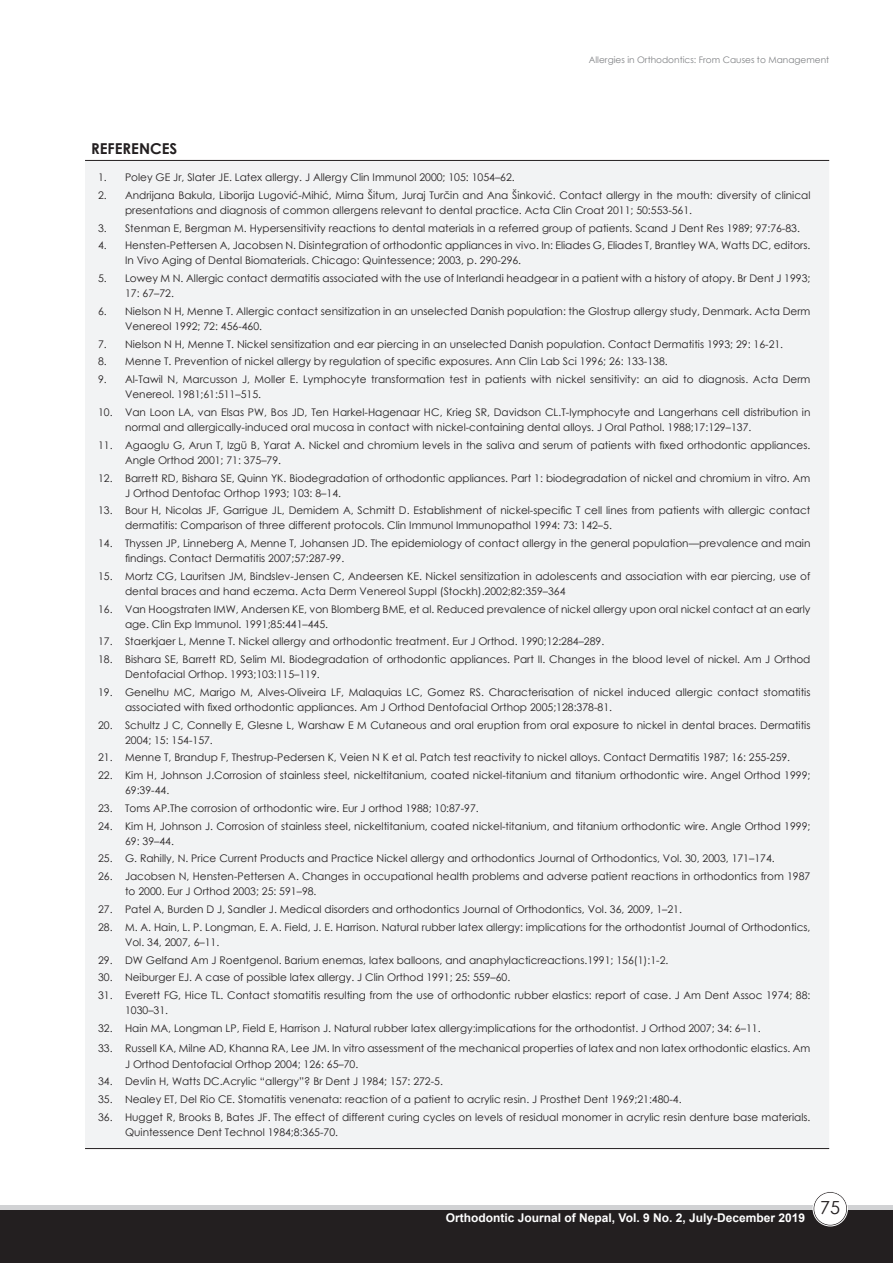
<style>
.page{position:relative;width:893px;height:1263px;background:#fff}
.page>*{position:absolute;margin:0;border:0;box-sizing:border-box;transform-origin:0 0}
.t1{font:18px "Century Gothic";color:#231f20}
.t2{font:700 15px "Century Gothic";color:#231f20}
.t3{font:700 12px "Arial";color:#fff}
.t4{font:10.5px/15px "Century Gothic";color:#231f20}
.t5{font:9px "Century Gothic";color:#808285}
</style>
<div class="page">
<div style="left:0;top:1205px;width:893px;height:58px;background:linear-gradient(to right,#d1d2d4,#d1d2d4)"></div>
<div style="left:0;top:1211px;width:893px;height:52px;background:#231f20"></div>
<div style="left:814px;top:1192px;width:33px;height:33px;background:#fff;border-radius:50%"></div>
<div style="left:813px;top:1192px;width:34px;height:34px;border:1px solid #231f20;border-radius:50%"></div>
<div style="left:813px;top:1191px;width:35px;height:35px;border:1px solid #fff;border-radius:50%"></div>
<div style="left:85px;top:161px;width:744px;height:987px;background:#f2f3f4"></div>
<hr style="left:85px;top:160px;width:744px;height:1px;background:#231f20">
<hr style="left:85px;top:1148px;width:744px;height:1px;background:#231f20">
<p class="t5" style="left:589px;top:54px;width:242px">Allergies in Orthodontics: From Causes to Management</p>
<p class="t2" style="left:91px;top:138px;width:88px">REFERENCES</p>
<p class="t4" style="left:98px;top:170px;width:418px">1. Poley GE Jr, Slater JE. Latex allergy. J Allergy Clin Immunol 2000; 105: 1054–62.</p>
<p class="t4" style="left:125px;top:187px;width:687px;text-indent:-27px">2. Andrijana Bakula, Liborija Lugović-Mihić, Mirna Šitum, Juraj Turčin and Ana Šinković. Contact allergy in the mouth: diversity of clinical presentations and diagnosis of common allergens relevant to dental practice. Acta Clin Croat 2011; 50:553-561.</p>
<p class="t4" style="left:98px;top:220px;width:703px">3. Stenman E, Bergman M. Hypersensitivity reactions to dental materials in a referred group of patients. Scand J Dent Res 1989; 97:76-83.</p>
<p class="t4" style="left:125px;top:238px;width:687px;text-indent:-27px">4. Hensten‑Pettersen A, Jacobsen N. Disintegration of orthodontic appliances in vivo. In: Eliades G, Eliades T, Brantley WA, Watts DC, editors.<br>In Vivo Aging of Dental Biomaterials. Chicago: Quintessence; 2003, p. 290‑296.</p>
<p class="t4" style="left:125px;top:271px;width:687px;text-indent:-27px">5. Lowey M N. Allergic contact dermatitis associated with the use of Interlandi headgear in a patient with a history of atopy. Br Dent J 1993;<br>17: 67–72.</p>
<p class="t4" style="left:125px;top:303px;width:687px;text-indent:-27px">6. Nielson N H, Menne T. Allergic contact sensitization in an unselected Danish population: the Glostrup allergy study, Denmark. Acta Derm<br>Venereol 1992; 72: 456-460.</p>
<p class="t4" style="left:98px;top:336px;width:687px">7. Nielson N H, Menne T. Nickel sensitization and ear piercing in an unselected Danish population. Contact Dermatitis 1993; 29: 16-21.</p>
<p class="t4" style="left:98px;top:354px;width:571px">8. Menne T. Prevention of nickel allergy by regulation of specific exposures. Ann Clin Lab Sci 1996; 26: 133-138.</p>
<p class="t4" style="left:125px;top:372px;width:687px;text-indent:-27px">9. Al-Tawil N, Marcusson J, Moller E. Lymphocyte transformation test in patients with nickel sensitivity: an aid to diagnosis. Acta Derm<br>Venereol. 1981;61:511–515.</p>
<p class="t4" style="left:125px;top:404px;width:687px;text-indent:-27px">10. Van Loon LA, van Elsas PW, Bos JD, Ten Harkel-Hagenaar HC, Krieg SR, Davidson CL.T-lymphocyte and Langerhans cell distribution in normal and allergically-induced oral mucosa in contact with nickel-containing dental alloys. J Oral Pathol. 1988;17:129–137.</p>
<p class="t4" style="left:125px;top:437px;width:687px;text-indent:-27px">11. Agaoglu G, Arun T, Izgü B, Yarat A. Nickel and chromium levels in the saliva and serum of patients with fixed orthodontic appliances.<br>Angle Orthod 2001; 71: 375–79.</p>
<p class="t4" style="left:125px;top:470px;width:687px;text-indent:-27px">12. Barrett RD, Bishara SE, Quinn YK. Biodegradation of orthodontic appliances. Part 1: biodegradation of nickel and chromium in vitro. Am<br>J Orthod Dentofac Orthop 1993; 103: 8–14.</p>
<p class="t4" style="left:125px;top:503px;width:687px;text-indent:-27px">13. Bour H, Nicolas JF, Garrigue JL, Demidem A, Schmitt D. Establishment of nickel-specific T cell lines from patients with allergic contact dermatitis: Comparison of three different protocols. Clin Immunol Immunopathol 1994: 73: 142–5.</p>
<p class="t4" style="left:125px;top:536px;width:687px;text-indent:-27px">14. Thyssen JP, Linneberg A, Menne T, Johansen JD. The epidemiology of contact allergy in the general population—prevalence and main findings. Contact Dermatitis 2007;57:287‑99.</p>
<p class="t4" style="left:125px;top:568px;width:687px;text-indent:-27px">15. Mortz CG, Lauritsen JM, Bindslev-Jensen C, Andeersen KE. Nickel sensitization in adolescents and association with ear piercing, use of dental braces and hand eczema. Acta Derm Venereol Suppl (Stockh).2002;82:359–364</p>
<p class="t4" style="left:125px;top:601px;width:687px;text-indent:-27px">16. Van Hoogstraten IMW, Andersen KE, von Blomberg BME, et al. Reduced prevalence of nickel allergy upon oral nickel contact at an early age. Clin Exp Immunol. 1991;85:441–445.</p>
<p class="t4" style="left:98px;top:634px;width:508px">17. Staerkjaer L, Menne T. Nickel allergy and orthodontic treatment. Eur J Orthod. 1990;12:284–289.</p>
<p class="t4" style="left:125px;top:652px;width:687px;text-indent:-27px">18. Bishara SE, Barrett RD, Selim MI. Biodegradation of orthodontic appliances. Part II. Changes in the blood level of nickel. Am J Orthod<br>Dentofacial Orthop. 1993;103:115–119.</p>
<p class="t4" style="left:125px;top:684px;width:687px;text-indent:-27px">19. Genelhu MC, Marigo M, Alves‑Oliveira LF, Malaquias LC, Gomez RS. Characterisation of nickel induced allergic contact stomatitis associated with fixed orthodontic appliances. Am J Orthod Dentofacial Orthop 2005;128:378‑81.</p>
<p class="t4" style="left:125px;top:717px;width:687px;text-indent:-27px">20. Schultz J C, Connelly E, Glesne L, Warshaw E M Cutaneous and oral eruption from oral exposure to nickel in dental braces. Dermatitis<br>2004; 15: 154-157.</p>
<p class="t4" style="left:98px;top:750px;width:694px">21. Menne T, Brandup F, Thestrup-Pedersen K, Veien N K et al. Patch test reactivity to nickel alloys. Contact Dermatitis 1987; 16: 255-259.</p>
<p class="t4" style="left:125px;top:768px;width:687px;text-indent:-27px">22. Kim H, Johnson J.Corrosion of stainless steel, nickeltitanium, coated nickel-titanium and titanium orthodontic wire. Angel Orthod 1999;<br>69:39-44.</p>
<p class="t4" style="left:98px;top:800px;width:382px">23. Toms AP.The corrosion of orthodontic wire. Eur J orthod 1988; 10:87-97.</p>
<p class="t4" style="left:125px;top:818px;width:687px;text-indent:-27px">24. Kim H, Johnson J. Corrosion of stainless steel, nickeltitanium, coated nickel-titanium, and titanium orthodontic wire. Angle Orthod 1999;<br>69: 39–44.</p>
<p class="t4" style="left:98px;top:851px;width:678px">25. G. Rahilly, N. Price Current Products and Practice Nickel allergy and orthodontics Journal of Orthodontics, Vol. 30, 2003, 171–174.</p>
<p class="t4" style="left:125px;top:869px;width:687px;text-indent:-27px">26. Jacobsen N, Hensten-Pettersen A. Changes in occupational health problems and adverse patient reactions in orthodontics from 1987 to 2000. Eur J Orthod 2003; 25: 591–98.</p>
<p class="t4" style="left:98px;top:901px;width:585px">27. Patel A, Burden D J, Sandler J. Medical disorders and orthodontics Journal of Orthodontics, Vol. 36, 2009, 1–21.</p>
<p class="t4" style="left:125px;top:919px;width:687px;text-indent:-27px">28. M. A. Hain, L. P. Longman, E. A. Field, J. E. Harrison. Natural rubber latex allergy: implications for the orthodontist Journal of Orthodontics,<br>Vol. 34, 2007, 6–11.</p>
<p class="t4" style="left:98px;top:952px;width:572px">29. DW Gelfand Am J Roentgenol. Barium enemas, latex balloons, and anaphylacticreactions.1991; 156(1):1-2.</p>
<p class="t4" style="left:98px;top:970px;width:414px">30. Neiburger EJ. A case of possible latex allergy. J Clin Orthod 1991; 25: 559–60.</p>
<p class="t4" style="left:125px;top:988px;width:687px;text-indent:-27px">31. Everett FG, Hice TL. Contact stomatitis resulting from the use of orthodontic rubber elastics: report of case. J Am Dent Assoc 1974; 88:<br>1030–31.</p>
<p class="t4" style="left:98px;top:1020px;width:664px">32. Hain MA, Longman LP, Field E, Harrison J. Natural rubber latex allergy:implications for the orthodontist. J Orthod 2007; 34: 6–11.</p>
<p class="t4" style="left:125px;top:1041px;width:687px;text-indent:-27px">33. Russell KA, Milne AD, Khanna RA, Lee JM. In vitro assessment of the mechanical properties of latex and non latex orthodontic elastics. Am<br>J Orthod Dentofacial Orthop 2004; 126: 65–70.</p>
<p class="t4" style="left:98px;top:1074px;width:346px">34. Devlin H, Watts DC.Acrylic “allergy”? Br Dent J 1984; 157: 272-5.</p>
<p class="t4" style="left:98px;top:1091px;width:585px">35. Nealey ET, Del Rio CE. Stomatitis venenata: reaction of a patient to acrylic resin. J Prosthet Dent 1969;21:480-4.</p>
<p class="t4" style="left:125px;top:1109px;width:687px;text-indent:-27px">36. Hugget R, Brooks B, Bates JF. The effect of different curing cycles on levels of residual monomer in acrylic resin denture base materials.<br>Quintessence Dent Technol 1984;8:365-70.</p>
<p class="t3" style="left:446px;top:1209px;width:361px">Orthodontic Journal of Nepal, Vol. 9 No. 2, July-December 2019</p>
<h1 class="t1" style="left:820px;top:1195px;width:21px">75</h1>
</div>
